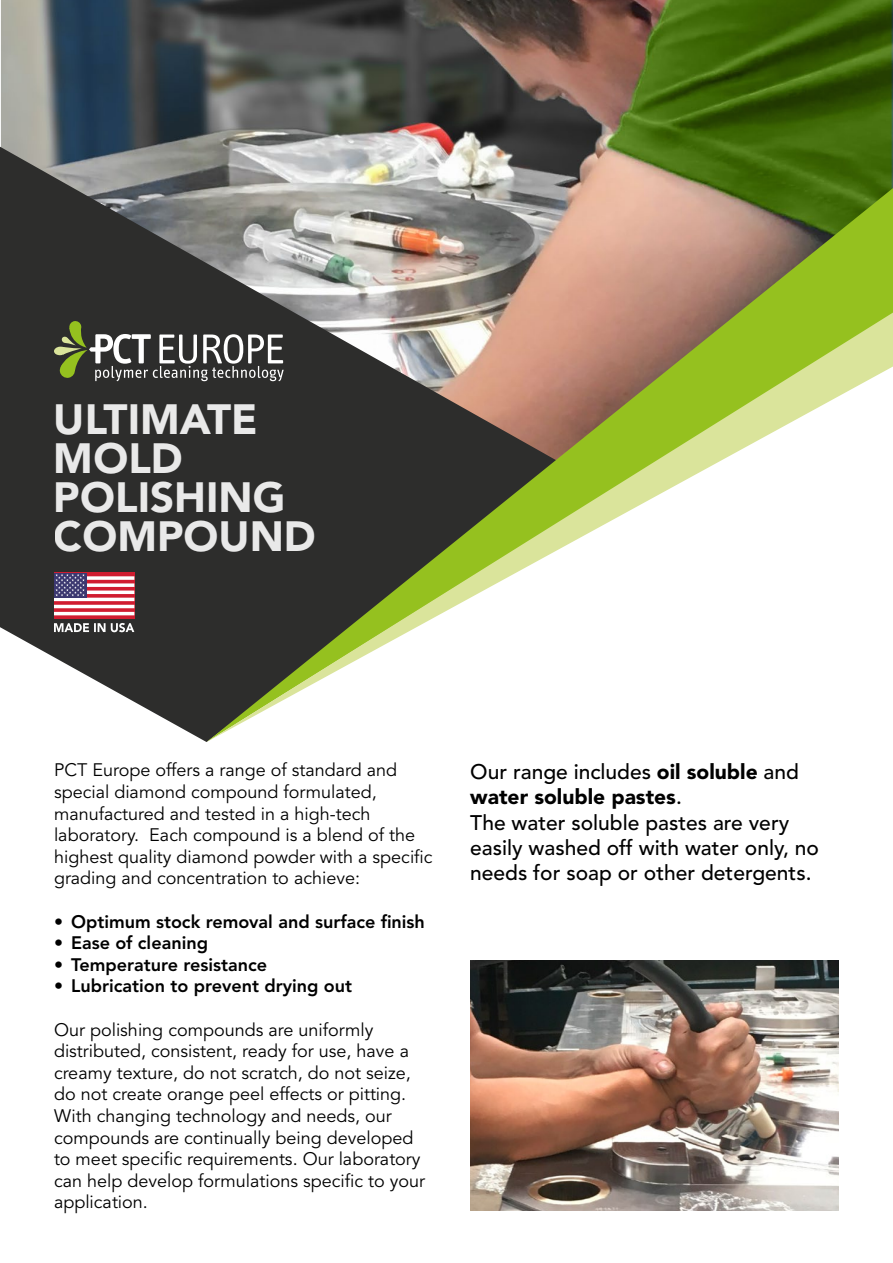
<style>
.page{position:relative;width:893px;height:1263px;background:#fff}
.page>*{position:absolute;margin:0;border:0;box-sizing:border-box;transform-origin:0 0}
.t1{font:900 42px/39px "Avenir LT";color:#fff}
.t2{font:500 21px/25.2px "Avenir LT";color:#000}
.t3{font:18px/21.6px "Avenir LT";color:#000}
.t4{font:800 18px "Avenir LT";color:#000}
.s1{font-weight:900}
</style>
<div class="page">
<img style="left:1px;top:0;width:892px;height:188px">
<svg style="left:0;top:147px;width:568px;height:595px;background:#595958"></svg>
<svg style="left:207px;top:188px;width:686px;height:125px;background:#a59b7b"></svg>
<svg style="left:207px;top:313px;width:686px;height:429px"></svg>
<svg style="left:54px;top:573px;width:80px;height:46px;background:#d12b3e"></svg>
<hr style="left:54px;top:612px;width:80px;height:3px;background:#fff">
<hr style="left:54px;top:605px;width:80px;height:3px;background:#fff">
<hr style="left:54px;top:598px;width:80px;height:3px;background:#fff">
<svg style="left:86px;top:590px;width:48px;height:4px"></svg>
<svg style="left:86px;top:583px;width:48px;height:4px"></svg>
<svg style="left:86px;top:576px;width:48px;height:4px"></svg>
<div style="left:54px;top:573px;width:32px;height:25px;background:#3c3870"></div>
<svg style="left:55px;top:574px;width:30px;height:22px"></svg>
<svg style="left:54px;top:623px;width:80px;height:9px"></svg>
<img style="left:470px;top:960px;width:369px;height:250px">
<div style="left:54px;top:346px;width:12px;height:9px;background:#dae49b;border-radius:50%"></div>
<svg style="left:59px;top:321px;width:225px;height:60px;background:#5d5f56"></svg>
<h1 class="t1" style="left:54px;top:400px;width:263px">ULTIMATE<br>MOLD<br>POLISHING<br>COMPOUND</h1>
<p class="t3" style="left:54px;top:760px;width:380px">PCT Europe offers a range of standard and special diamond compound formulated, manufactured and tested in a high-tech laboratory. Each compound is a blend of the highest quality diamond powder with a specific grading and concentration to achieve:</p>
<p class="t4" style="left:54px;top:911px;width:372px">• Optimum stock removal and surface finish</p>
<p class="t4" style="left:54px;top:932px;width:156px">• Ease of cleaning</p>
<p class="t4" style="left:54px;top:954px;width:215px">• Temperature resistance</p>
<p class="t4" style="left:54px;top:975px;width:300px">• Lubrication to prevent drying out</p>
<p class="t3" style="left:54px;top:1019px;width:373px">Our polishing compounds are uniformly distributed, consistent, ready for use, have a creamy texture, do not scratch, do not seize, do not create orange peel effects or pitting.<br>With changing technology and needs, our compounds are continually being developed to meet specific requirements. Our laboratory can help develop formulations specific to your application.</p>
<p class="t2" style="left:470px;top:760px;width:350px">Our range includes <span class="s1">oil soluble</span> and <span class="s1">water soluble pastes</span>.<br>The water soluble pastes are very easily washed off with water only, no needs for soap or other detergents.</p>
</div>
